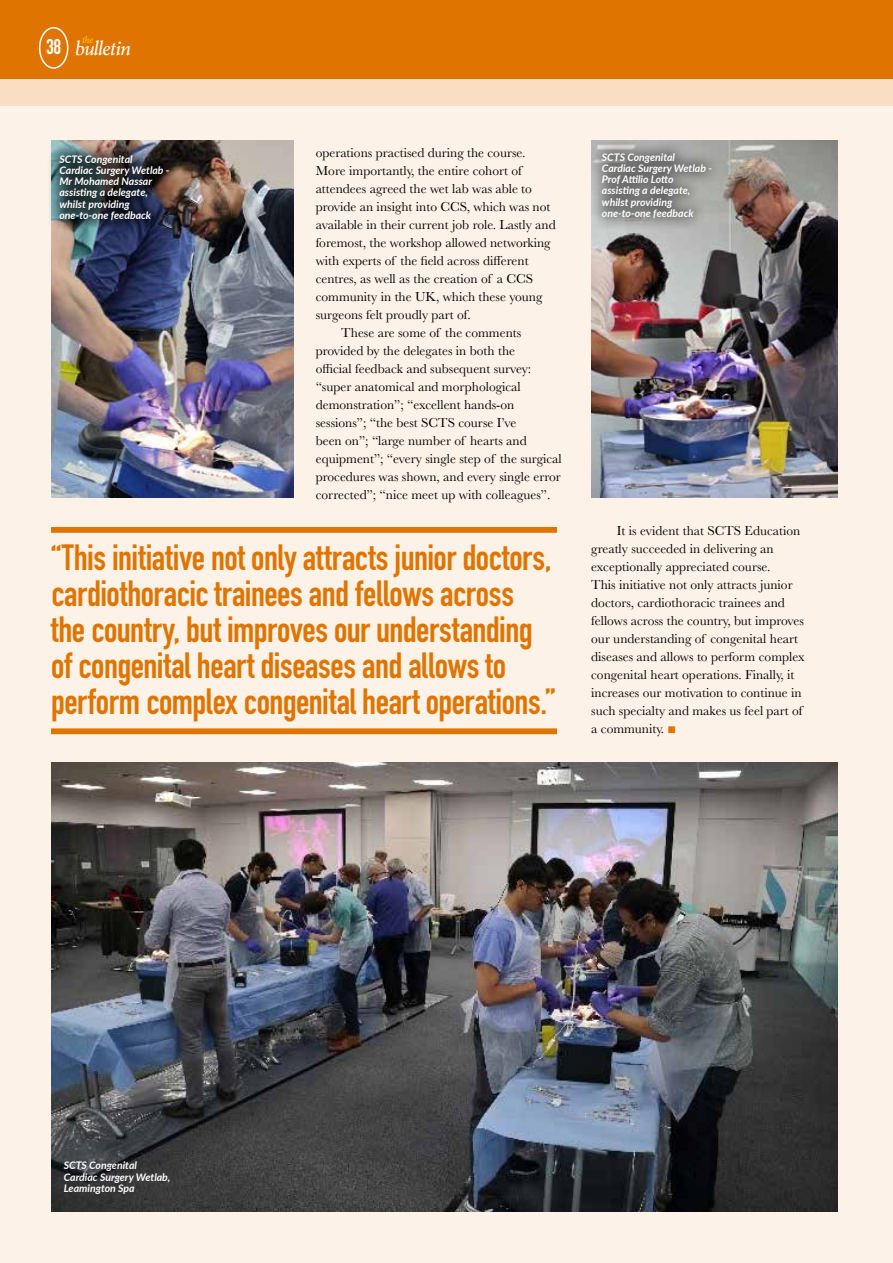
<style>
.page{position:relative;width:893px;height:1263px;background:#fff}
.page>*{position:absolute;margin:0;border:0;box-sizing:border-box;transform-origin:0 0}
.t1{font:700 36px/36px "DIN Condensed";letter-spacing:-.01em;color:#df7500}
.t2{font:italic 21.45px "Marion";letter-spacing:-.02em;color:#fff;scale:1.11 1}
.t3{font:700 21px "DIN Condensed";color:#fff}
.t4{font:13.5px/18px "Baskerville";color:#000}
.t5{font:italic 700 10.5px/11.2px "Lato";color:#fff}
.t6{font:italic 10.35px "Marion";color:#fec700;scale:1.11 1}
.s1{color:#df7500}
</style>
<div class="page">
<div style="left:0;top:92px;width:893px;height:1171px;background:#fdf2e7"></div>
<img style="left:51px;top:763px;width:787px;height:449px">
<div style="left:0;top:0;width:893px;height:79px;background:#df7500"></div>
<div style="left:0;top:79px;width:893px;height:26px;background:#f9dec3"></div>
<img style="left:51px;top:140px;width:242px;height:357px">
<img style="left:591px;top:140px;width:247px;height:357px">
<div style="left:47px;top:141px;width:135px;height:92px;background:#000;opacity:.9"></div>
<div style="left:589px;top:139px;width:135px;height:92px;background:#000;opacity:.6"></div>
<div style="left:51px;top:527px;width:506px;height:6px;background:#df7500"></div>
<div style="left:51px;top:728px;width:506px;height:6px;background:#df7500"></div>
<div style="left:39px;top:27px;width:29px;height:42px;border:2px solid #fff;border-radius:50%"></div>
<h3 class="t3" style="left:46px;top:32px;width:17px">38</h3>
<p class="t6" style="left:82px;top:33px;width:12px">the</p>
<h2 class="t2" style="left:74px;top:34px;width:52px">bulletin</h2>
<p class="t4" style="left:316px;top:144px;width:211px">operations practised during the course.</p>
<p class="t4" style="left:316px;top:162px;width:207px">More importantly, the entire cohort of</p>
<p class="t4" style="left:316px;top:180px;width:218px">attendees agreed the wet lab was able to</p>
<p class="t4" style="left:316px;top:198px;width:236px">provide an insight into CCS, which was not</p>
<p class="t4" style="left:316px;top:216px;width:242px">available in their current job role. Lastly and</p>
<p class="t4" style="left:316px;top:234px;width:236px">foremost, the workshop allowed networking</p>
<p class="t4" style="left:316px;top:252px;width:214px">with experts of the field across different</p>
<p class="t4" style="left:316px;top:270px;width:219px">centres, as well as the creation of a CCS</p>
<p class="t4" style="left:316px;top:288px;width:228px">community in the UK, which these young</p>
<p class="t4" style="left:316px;top:306px;width:156px">surgeons felt proudly part of.</p>
<p class="t4" style="left:341px;top:324px;width:181px">These are some of the comments</p>
<p class="t4" style="left:316px;top:342px;width:201px">provided by the delegates in both the</p>
<p class="t4" style="left:316px;top:360px;width:217px">official feedback and subsequent survey:</p>
<p class="t4" style="left:316px;top:378px;width:207px">“super anatomical and morphological</p>
<p class="t4" style="left:316px;top:396px;width:200px">demonstration”; “excellent hands-on</p>
<p class="t4" style="left:316px;top:414px;width:202px">sessions”; “the best SCTS course I’ve</p>
<p class="t4" style="left:316px;top:432px;width:212px">been on”; “large number of hearts and</p>
<p class="t4" style="left:316px;top:450px;width:247px">equipment”; “every single step of the surgical</p>
<p class="t4" style="left:316px;top:468px;width:246px">procedures was shown, and every single error</p>
<p class="t4" style="left:316px;top:486px;width:236px">corrected”; “nice meet up with colleagues”.</p>
<p class="t5" style="left:59px;top:153px;width:112px">SCTS Congenital<br>Cardiac Surgery Wetlab -<br>Mr Mohamed Nassar assisting a delegate, whilst providing one-to-one feedback</p>
<p class="t5" style="left:602px;top:151px;width:112px">SCTS Congenital<br>Cardiac Surgery Wetlab -<br>Prof Attilio Lotto assisting a delegate, whilst providing one-to-one feedback</p>
<h1 class="t1" style="left:51px;top:539px;width:506px">“This initiative not only attracts junior doctors, cardiothoracic trainees and fellows across the country, but improves our understanding of congenital heart diseases and allows to perform complex congenital heart operations.”</h1>
<p class="t4" style="left:591px;top:522px;width:215px;text-indent:26px">It is evident that SCTS Education greatly succeeded in delivering an exceptionally appreciated course.<br>This initiative not only attracts junior doctors, cardiothoracic trainees and fellows across the country, but improves our understanding of congenital heart diseases and allows to perform complex congenital heart operations. Finally, it increases our motivation to continue in such specialty and makes us feel part of a community. <span class="s1">■</span></p>
<p class="t5" style="left:64px;top:1159px;width:108px">SCTS Congenital<br>Cardiac Surgery Wetlab,<br>Leamington Spa</p>
</div>
